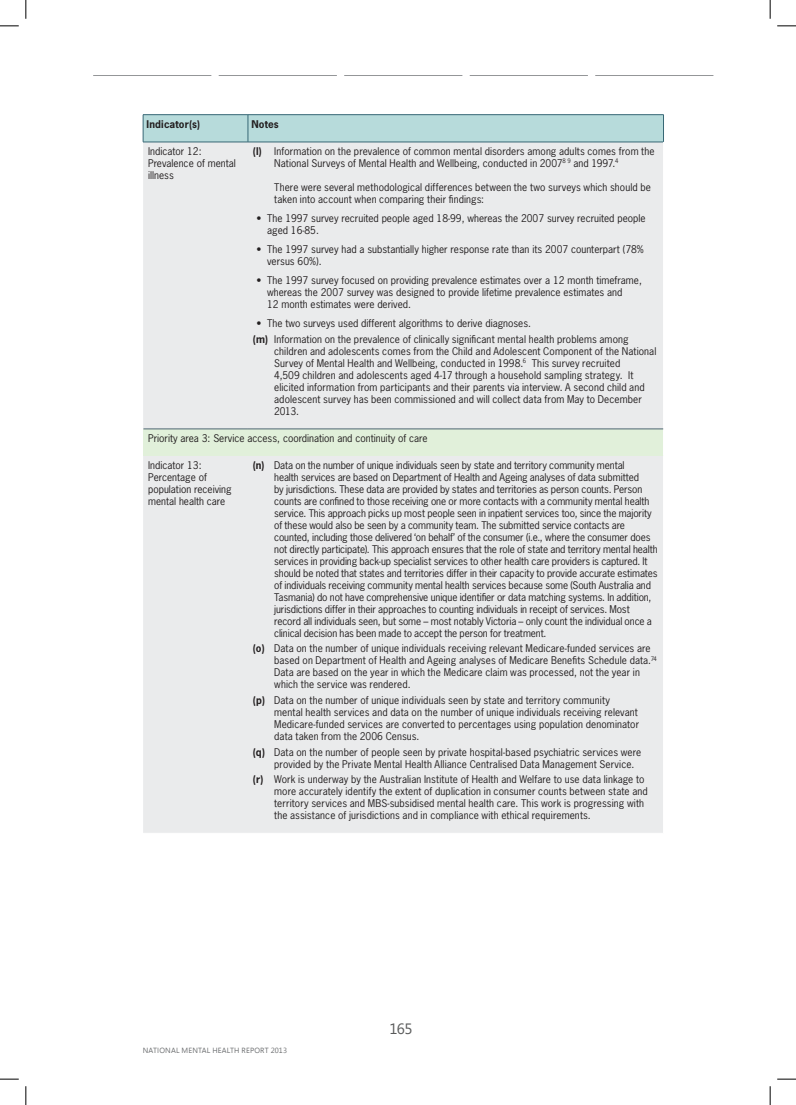
<style>
.page{position:relative;width:796px;height:1105px;background:#fff}
.page>*{position:absolute;margin:0;border:0;box-sizing:border-box;transform-origin:0 0}
.t1{font:15px "Segoe";color:#595a5a}
.Table_Body_1{font:10px/12px "News Gothic Std";color:#231f20}
.Table_Header_1{font:700 10px "News Gothic Std";letter-spacing:.01em;color:#231f20}
.t2{font:7.5px "Segoe UI";letter-spacing:.02em;color:#6d6f71}
.s1{font-weight:700}
</style>
<div class="page">
<svg style="left:93px;top:75px;width:620px;height:1px"></svg>
<div style="left:143px;top:143px;width:520px;height:689px;background:#eaebec"></div>
<div style="left:143px;top:429px;width:520px;height:26px;background:#e1f0da"></div>
<hr style="left:143px;top:114px;width:105px;height:1px;background:#376775">
<hr style="left:248px;top:114px;width:415px;height:1px;background:#376775">
<svg style="left:143px;top:115px;width:521px;height:27px;background:#b3d7d7"></svg>
<hr style="left:143px;top:142px;width:105px;height:1px;background:#376775">
<hr style="left:248px;top:142px;width:415px;height:1px;background:#376775">
<hr style="left:143px;top:428px;width:105px;height:1px;background:#4e6571">
<hr style="left:248px;top:428px;width:415px;height:1px;background:#4e6571">
<svg style="left:0;top:25px;width:19px;height:2px"></svg>
<svg style="left:777px;top:25px;width:19px;height:2px"></svg>
<svg style="left:0;top:1078px;width:19px;height:1px"></svg>
<svg style="left:777px;top:1078px;width:19px;height:1px"></svg>
<svg style="left:25px;top:0;width:2px;height:19px"></svg>
<svg style="left:25px;top:1086px;width:2px;height:18px"></svg>
<svg style="left:769px;top:0;width:2px;height:19px"></svg>
<svg style="left:769px;top:1086px;width:2px;height:18px"></svg>
<p class="Table_Header_1" style="left:147px;top:117px;width:55px">Indicator(s)</p>
<p class="Table_Header_1" style="left:251px;top:117px;width:29px">Notes</p>
<p class="Table_Body_1" style="left:148px;top:145px;width:89px">Indicator 12:<br>Prevalence of mental illness</p>
<p class="Table_Body_1" style="left:274px;top:145px;width:382px;text-indent:-21px"><span class="s1">(l)</span> Information on the prevalence of common mental disorders among adults comes from the<br>National Surveys of Mental Health and Wellbeing, conducted in 2007<sup>8</sup> <sup>9</sup> and 1997.<sup>4</sup></p>
<p class="Table_Body_1" style="left:274px;top:181px;width:378px">There were several methodological differences between the two surveys which should be taken into account when comparing their findings:</p>
<p class="Table_Body_1" style="left:267px;top:212px;width:380px;text-indent:-11px">• The 1997 survey recruited people aged 18‑99, whereas the 2007 survey recruited people aged 16‑85.</p>
<p class="Table_Body_1" style="left:267px;top:243px;width:378px;text-indent:-11px">• The 1997 survey had a substantially higher response rate than its 2007 counterpart (78% versus 60%).</p>
<p class="Table_Body_1" style="left:267px;top:274px;width:376px;text-indent:-11px">• The 1997 survey focused on providing prevalence estimates over a 12 month timeframe, whereas the 2007 survey was designed to provide lifetime prevalence estimates and<br>12 month estimates were derived.</p>
<p class="Table_Body_1" style="left:256px;top:317px;width:276px">• The two surveys used different algorithms to derive diagnoses.</p>
<p class="Table_Body_1" style="left:274px;top:333px;width:384px;text-indent:-21px"><span class="s1">(m)</span> Information on the prevalence of clinically significant mental health problems among children and adolescents comes from the Child and Adolescent Component of the National Survey of Mental Health and Wellbeing, conducted in 1998.<sup>6</sup> This survey recruited<br>4,509 children and adolescents aged 4-17 through a household sampling strategy. It elicited information from participants and their parents via interview. A second child and adolescent survey has been commissioned and will collect data from May to December 2013.</p>
<p class="Table_Body_1" style="left:148px;top:431px;width:281px">Priority area 3: Service access, coordination and continuity of care</p>
<p class="Table_Body_1" style="left:148px;top:458px;width:85px">Indicator 13:<br>Percentage of population receiving mental health care</p>
<p class="Table_Body_1" style="left:274px;top:458px;width:385px;text-indent:-21px"><span class="s1">(n)</span> Data on the number of unique individuals seen by state and territory community mental<br>health services are based on Department of Health and Ageing analyses of data submitted<br>by jurisdictions. These data are provided by states and territories as person counts. Person counts are confined to those receiving one or more contacts with a community mental health service. This approach picks up most people seen in inpatient services too, since the majority of these would also be seen by a community team. The submitted service contacts are counted, including those delivered ‘on behalf’ of the consumer (i.e., where the consumer does not directly participate). This approach ensures that the role of state and territory mental health services in providing back‑up specialist services to other health care providers is captured. It should be noted that states and territories differ in their capacity to provide accurate estimates of individuals receiving community mental health services because some (South Australia and Tasmania) do not have comprehensive unique identifier or data matching systems. In addition, jurisdictions differ in their approaches to counting individuals in receipt of services. Most record all individuals seen, but some – most notably Victoria – only count the individual once a clinical decision has been made to accept the person for treatment.</p>
<p class="Table_Body_1" style="left:274px;top:642px;width:384px;text-indent:-21px"><span class="s1">(o)</span> Data on the number of unique individuals receiving relevant Medicare‑funded services are based on Department of Health and Ageing analyses of Medicare Benefits Schedule data.<sup>74<br></sup>Data are based on the year in which the Medicare claim was processed, not the year in which the service was rendered.</p>
<p class="Table_Body_1" style="left:274px;top:693px;width:366px;text-indent:-21px"><span class="s1">(p)</span> Data on the number of unique individuals seen by state and territory community mental health services and data on the number of unique individuals receiving relevant Medicare‑funded services are converted to percentages using population denominator data taken from the 2006 Census.</p>
<p class="Table_Body_1" style="left:274px;top:745px;width:368px;text-indent:-21px"><span class="s1">(q)</span> Data on the number of people seen by private hospital‑based psychiatric services were provided by the Private Mental Health Alliance Centralised Data Management Service.</p>
<p class="Table_Body_1" style="left:274px;top:773px;width:375px;text-indent:-21px"><span class="s1">(r)</span> Work is underway by the Australian Institute of Health and Welfare to use data linkage to more accurately identify the extent of duplication in consumer counts between state and territory services and MBS‑subsidised mental health care. This work is progressing with the assistance of jurisdictions and in compliance with ethical requirements.</p>
<p class="t2" style="left:143px;top:1044px;width:146px">NATIONAL MENTAL HEALTH REPORT 2013</p>
<h1 class="t1" style="left:389px;top:1018px;width:25px">165</h1>
</div>
